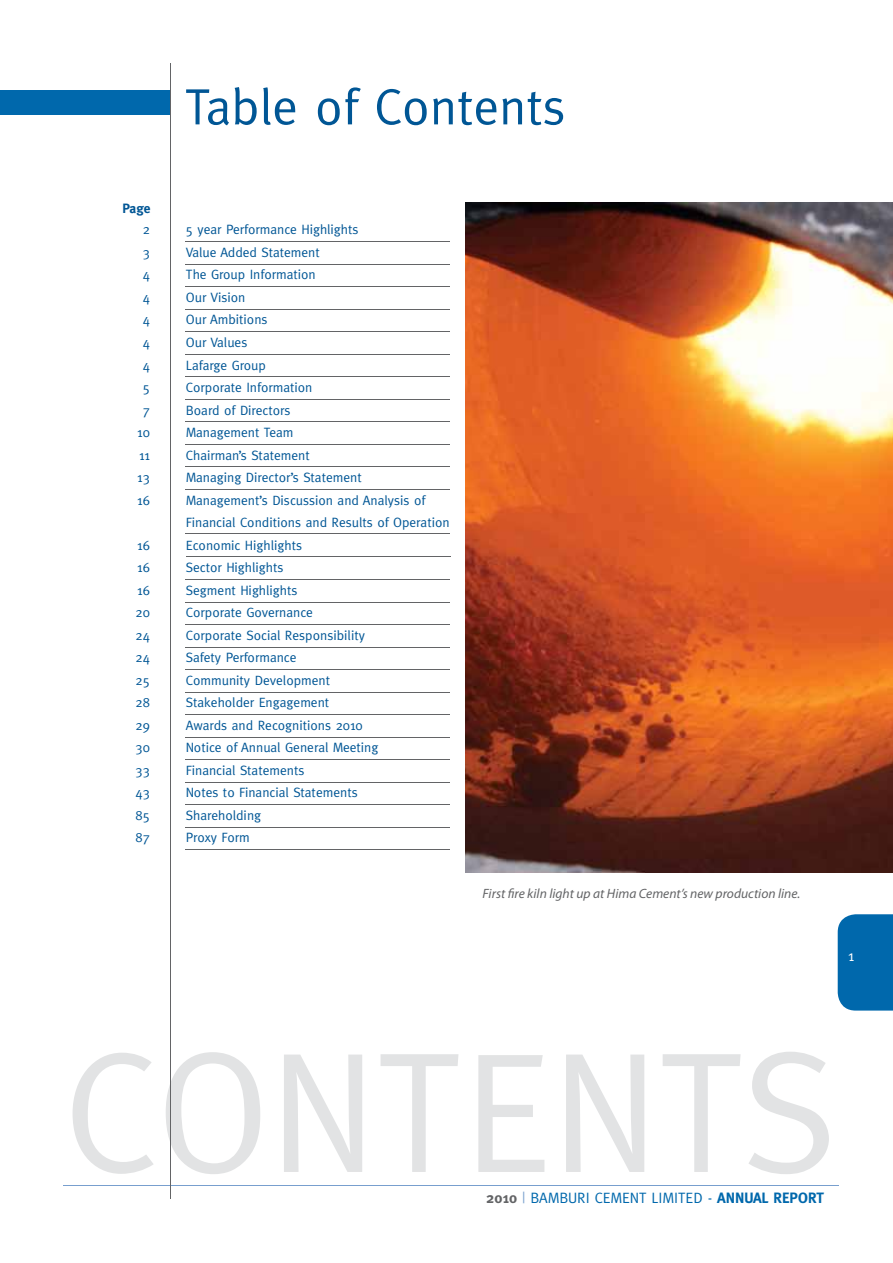
<style>
.page{position:relative;width:893px;height:1263px;background:#fff}
.page>*{position:absolute;margin:0;border:0;box-sizing:border-box;transform-origin:0 0}
.t1{font:171.6px "Meta";color:#e2e3e4}
.t2{font:51px "Meta";color:#005695}
.t3{font:15px "Meta";color:#0068ac}
.t4{font:15px "Meta";color:#fff}
.t5{font:13.5px/22.5px "Meta";color:#005695}
.t6{font:italic 13.5px "Myriad Pro";color:#636466}
.t7{font:700 13.5px "Meta";color:#005695}
.s1{font-weight:700;color:#636466}
.s2{color:#789fce}
.s3{font-weight:700}
</style>
<div class="page">
<div style="left:838px;top:914px;width:55px;height:96px;background:#0068ac"></div>
<hr style="left:64px;top:1185px;width:775px;height:1px;background:#789fce">
<img style="left:466px;top:202px;width:427px;height:671px">
<hr style="left:170px;top:64px;width:1px;height:1135px;background:#636466">
<hr style="left:185px;top:241px;width:265px;height:1px;background:#636466">
<hr style="left:185px;top:264px;width:265px;height:1px;background:#636466">
<hr style="left:185px;top:286px;width:265px;height:1px;background:#636466">
<hr style="left:185px;top:309px;width:265px;height:1px;background:#636466">
<hr style="left:185px;top:331px;width:265px;height:1px;background:#636466">
<hr style="left:185px;top:354px;width:265px;height:1px;background:#636466">
<hr style="left:185px;top:377px;width:265px;height:1px;background:#636466">
<hr style="left:185px;top:399px;width:265px;height:1px;background:#636466">
<hr style="left:185px;top:422px;width:265px;height:1px;background:#636466">
<hr style="left:185px;top:444px;width:265px;height:1px;background:#636466">
<hr style="left:185px;top:467px;width:265px;height:1px;background:#636466">
<hr style="left:185px;top:489px;width:265px;height:1px;background:#636466">
<hr style="left:185px;top:534px;width:265px;height:1px;background:#636466">
<hr style="left:186px;top:556px;width:265px;height:1px;background:#636466">
<hr style="left:185px;top:579px;width:265px;height:1px;background:#636466">
<hr style="left:185px;top:602px;width:265px;height:1px;background:#636466">
<hr style="left:185px;top:624px;width:265px;height:1px;background:#636466">
<hr style="left:185px;top:647px;width:265px;height:1px;background:#636466">
<hr style="left:185px;top:669px;width:265px;height:1px;background:#636466">
<hr style="left:185px;top:692px;width:265px;height:1px;background:#636466">
<hr style="left:185px;top:714px;width:265px;height:1px;background:#636466">
<hr style="left:185px;top:737px;width:265px;height:1px;background:#636466">
<hr style="left:185px;top:760px;width:265px;height:1px;background:#636466">
<hr style="left:185px;top:782px;width:265px;height:1px;background:#636466">
<hr style="left:185px;top:805px;width:265px;height:1px;background:#636466">
<hr style="left:185px;top:827px;width:265px;height:1px;background:#636466">
<hr style="left:185px;top:850px;width:265px;height:1px;background:#636466">
<div style="left:0;top:91px;width:170px;height:24px;background:#0068ac"></div>
<p class="t7" style="left:122px;top:200px;width:30px">Page</p>
<h2 class="t2" style="left:185px;top:77px;width:382px">Table of Contents</h2>
<p class="t5" style="left:143px;top:218px;width:9px">2</p>
<p class="t5" style="left:186px;top:218px;width:174px">5 year Performance Highlights</p>
<p class="t5" style="left:143px;top:241px;width:9px">3</p>
<p class="t5" style="left:186px;top:241px;width:135px">Value Added Statement</p>
<p class="t5" style="left:143px;top:263px;width:9px">4</p>
<p class="t5" style="left:186px;top:263px;width:131px">The Group Information</p>
<p class="t5" style="left:143px;top:286px;width:9px">4</p>
<p class="t5" style="left:186px;top:286px;width:61px">Our Vision</p>
<p class="t5" style="left:143px;top:308px;width:9px">4</p>
<p class="t5" style="left:186px;top:308px;width:83px">Our Ambitions</p>
<p class="t5" style="left:143px;top:331px;width:9px">4</p>
<p class="t5" style="left:186px;top:331px;width:63px">Our Values</p>
<p class="t5" style="left:143px;top:353px;width:9px">4</p>
<p class="t5" style="left:186px;top:353px;width:82px">Lafarge Group</p>
<p class="t5" style="left:143px;top:376px;width:9px">5</p>
<p class="t5" style="left:186px;top:376px;width:128px">Corporate Information</p>
<p class="t5" style="left:143px;top:398px;width:9px">7</p>
<p class="t5" style="left:186px;top:398px;width:106px">Board of Directors</p>
<p class="t5" style="left:137px;top:421px;width:14px">10</p>
<p class="t5" style="left:186px;top:421px;width:109px">Management Team</p>
<p class="t5" style="left:139px;top:443px;width:12px">11</p>
<p class="t5" style="left:186px;top:443px;width:125px">Chairman’s Statement</p>
<p class="t5" style="left:137px;top:466px;width:14px">13</p>
<p class="t5" style="left:186px;top:466px;width:177px">Managing Director’s Statement</p>
<p class="t5" style="left:137px;top:488px;width:14px">16</p>
<p class="t5" style="left:186px;top:488px;width:265px">Management’s Discussion and Analysis of<br>Financial Conditions and Results of Operation</p>
<p class="t5" style="left:137px;top:533px;width:14px">16</p>
<p class="t5" style="left:186px;top:533px;width:118px">Economic Highlights</p>
<p class="t5" style="left:137px;top:556px;width:14px">16</p>
<p class="t5" style="left:186px;top:556px;width:99px">Sector Highlights</p>
<p class="t5" style="left:137px;top:578px;width:14px">16</p>
<p class="t5" style="left:186px;top:578px;width:113px">Segment Highlights</p>
<p class="t5" style="left:135px;top:601px;width:16px">20</p>
<p class="t5" style="left:186px;top:601px;width:129px">Corporate Governance</p>
<p class="t5" style="left:135px;top:623px;width:16px">24</p>
<p class="t5" style="left:186px;top:623px;width:181px">Corporate Social Responsibility</p>
<p class="t5" style="left:135px;top:646px;width:16px">24</p>
<p class="t5" style="left:186px;top:646px;width:112px">Safety Performance</p>
<p class="t5" style="left:135px;top:668px;width:16px">25</p>
<p class="t5" style="left:186px;top:668px;width:146px">Community Development</p>
<p class="t5" style="left:135px;top:691px;width:16px">28</p>
<p class="t5" style="left:186px;top:691px;width:145px">Stakeholder Engagement</p>
<p class="t5" style="left:135px;top:713px;width:16px">29</p>
<p class="t5" style="left:186px;top:713px;width:178px">Awards and Recognitions 2010</p>
<p class="t5" style="left:135px;top:736px;width:16px">30</p>
<p class="t5" style="left:186px;top:736px;width:194px">Notice of Annual General Meeting</p>
<p class="t5" style="left:135px;top:758px;width:16px">33</p>
<p class="t5" style="left:186px;top:758px;width:120px">Financial Statements</p>
<p class="t5" style="left:135px;top:781px;width:16px">43</p>
<p class="t5" style="left:186px;top:781px;width:173px">Notes to Financial Statements</p>
<p class="t5" style="left:135px;top:803px;width:16px">85</p>
<p class="t5" style="left:186px;top:803px;width:77px">Shareholding</p>
<p class="t5" style="left:135px;top:826px;width:16px">87</p>
<p class="t5" style="left:186px;top:826px;width:65px">Proxy Form</p>
<p class="t6" style="left:483px;top:885px;width:319px">First fire kiln light up at Hima Cement’s new production line.</p>
<p class="t4" style="left:848px;top:947px;width:8px">1</p>
<h1 class="t1" style="left:64px;top:1013px;width:775px">CONTENTS</h1>
<p class="t3" style="left:486px;top:1189px;width:339px"><span class="s1">2010</span> <span class="s2">|</span> BAMBURI CEMENT LIMITED - <span class="s3">ANNUAL REPORT</span></p>
</div>
